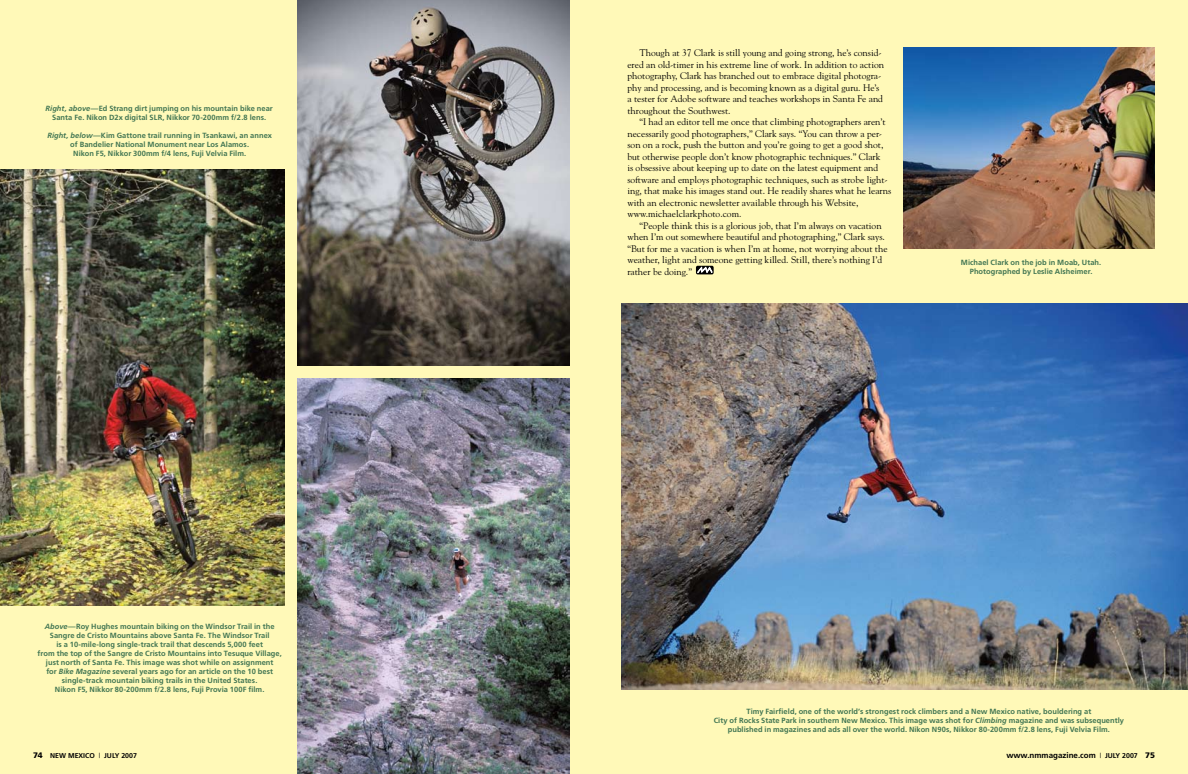
<style>
.page{position:relative;width:1188px;height:774px;background:#fff9b8}
.page>*{position:absolute;margin:0;border:0;box-sizing:border-box;transform-origin:0 0}
.t1{font:9.5px/11.5px "Goudy";color:#000}
.t2{font:700 8px "Frutiger";color:#000}
.t3{font:700 7.5px/9px "Frutiger";letter-spacing:.005em;color:#417552;text-align:center}
.t4{font:700 7px "Frutiger";color:#000}
.s1{font-style:italic}
.s2{font-weight:900;font-size:8px}
.s3{font-weight:300}
.s4{font-weight:300;font-size:7px}
.s5{font-size:7px}
.s6{font-weight:900}
</style>
<div class="page">
<img style="left:297px;top:0;width:273px;height:365px">
<img style="left:0;top:170px;width:284px;height:436px">
<img style="left:621px;top:303px;width:567px;height:387px">
<img style="left:297px;top:378px;width:273px;height:396px">
<svg style="left:696px;top:266px;width:18px;height:8px"></svg>
<svg style="left:697px;top:267px;width:15px;height:6px"></svg>
<img style="left:903px;top:47px;width:252px;height:202px">
<p class="t3" style="left:46px;top:104px;width:229px"><span class="s1">Right, above—</span>Ed Strang dirt jumping on his mountain bike near<br>Santa Fe. Nikon D2x digital SLR, Nikkor 70-200mm f/2.8 lens.</p>
<p class="t3" style="left:47px;top:131px;width:226px"><span class="s1">Right, below—</span>Kim Gattone trail running in Tsankawi, an annex of Bandelier National Monument near Los Alamos.<br>Nikon F5, Nikkor 300mm f/4 lens, Fuji Velvia Film.</p>
<p class="t3" style="left:38px;top:622px;width:246px"><span class="s1">Above</span>—Roy H ughes mountain biking on the Windsor Trail in the Sangre de Cristo Mountains above Santa Fe. The Windsor Trail<br>is a 10-mile-long single-track trail that descends 5,000 feet<br>from the top of the Sangre de Cristo Mountains into Tesuque Village, just north of Santa Fe. This image was shot while on assignment<br>for <span class="s1">Bike Magazine</span> several years ago for an article on the 10 best single-track mountain biking trails in the United States.<br>Nikon F5, Nikkor 80-200mm f/2.8 lens, Fuji Provia 100F film.</p>
<p class="t4" style="left:33px;top:751px;width:105px"><span class="s2">74</span> NEW MEXICO <span class="s3">|</span> JULY 2007</p>
<p class="t1" style="left:627px;top:47px;width:258px;text-indent:12px">Though at 37 Clark is still young and going strong, he’s consid&shy;ered an old-timer in his extreme line of work. In addition to action photography, Clark has branched out to embrace digital photogra&shy;phy and processing, and is becoming known as a digital guru. He’s a tester for Adobe software and teaches workshops in Santa Fe and throughout the Southwest.</p>
<p class="t1" style="left:627px;top:116px;width:265px;text-indent:12px">“I had an editor tell me once that climbing photographers aren’t necessarily good photographers,” Clark says. “You can throw a per&shy;son on a rock, push the button and you’re going to get a good shot, but otherwise people don’t know photographic techniques.” Clark<br>is obsessive about keeping up to date on the latest equipment and software and employs photographic techniques, such as strobe light&shy;ing, that make his images stand out. He readily shares what he learns with an electronic newsletter available through his Website, www.michaelclarkphoto.com.</p>
<p class="t1" style="left:627px;top:219px;width:262px;text-indent:12px">“People think this is a glorious job, that I’m always on vacation when I’m out somewhere beautiful and photographing,” Clark says. “But for me a vacation is when I’m at home, not worrying about the weather, light and someone getting killed. Still, there’s nothing I’d rather be doing.”</p>
<p class="t3" style="left:961px;top:258px;width:142px">Michael Clark on the job in Moab, Utah.<br>Photographed by Leslie Alsheimer.</p>
<p class="t3" style="left:714px;top:707px;width:412px">Timy Fairfield, one of the world’s strongest rock climbers and a New Mexico native, bouldering at<br>City of Rocks State Park in southern New Mexico. This image was shot for <span class="s1">Climbing</span> magazine and was subsequently published in magazines and ads all over the world. Nikon N90s, Nikkor 80-200mm f/2.8 lens, Fuji Velvia Film.</p>
<p class="t2" style="left:1006px;top:750px;width:150px">www.nmmagazine.com <span class="s4">|</span> <span class="s5">JULY 2007</span> <span class="s6">75</span></p>
</div>
